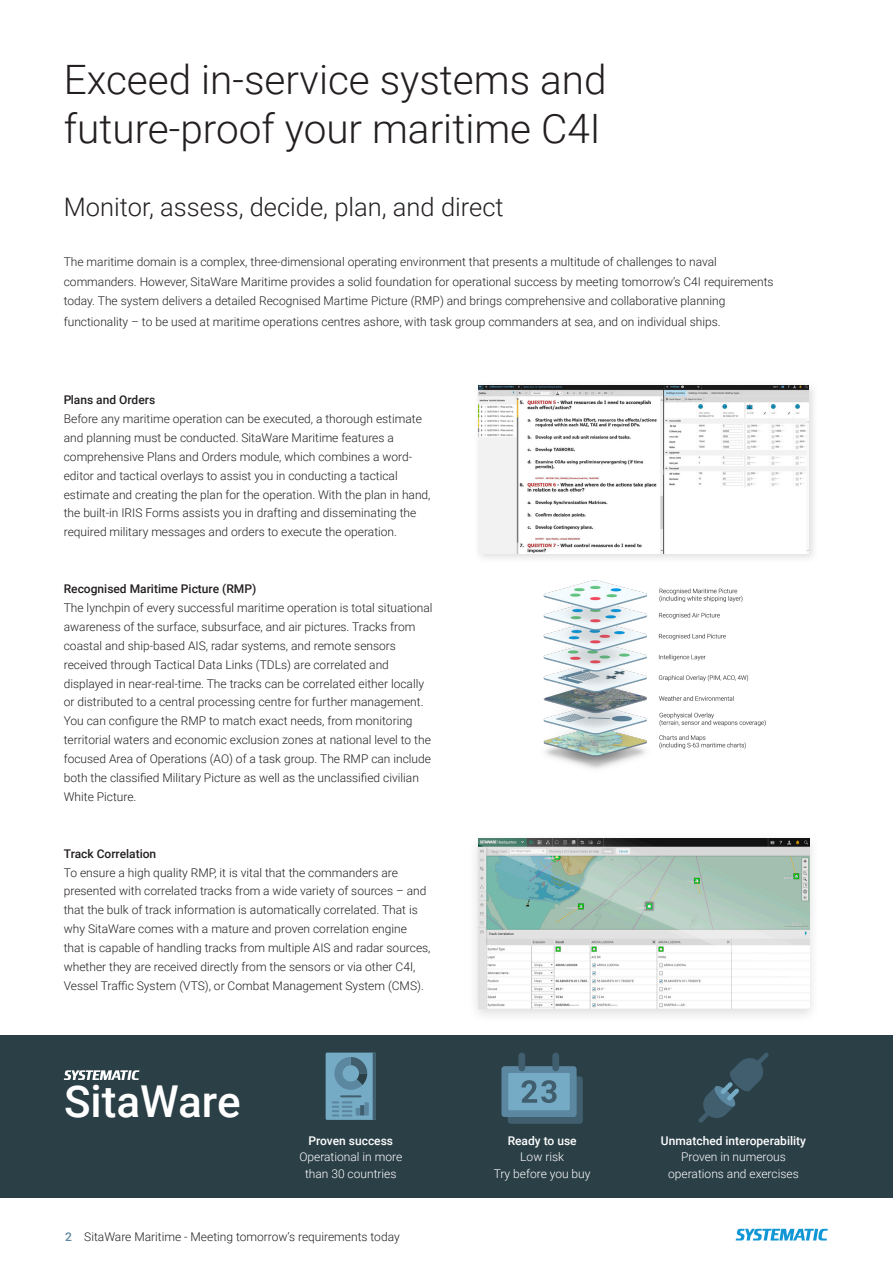
<style>
.page{position:relative;width:893px;height:1263px;background:#fff}
.page>*{position:absolute;margin:0;border:0;box-sizing:border-box;transform-origin:0 0}
.Overskrift{font:500 43.95px "Roboto";color:#fff}
.Overskrift-2{font:300 40.5px/48.6px "Roboto";color:#231f20}
.Overskrift-3{font:300 25.5px "Roboto";color:#231f20}
.Brød{font:300 12px/18.9px "Roboto";color:#231f20}
.Overskrift-4{font:300 12px/19.5px "Roboto";color:#231f20}
.CEntreret_brød{font:300 12px/16.8px "Roboto";color:#fff;text-align:center}
.Mellemrubrik{font:500 12px "Roboto";color:#231f20}
.center_mellemrubrik{font:500 12px "Roboto";color:#fff}
.s1{font-weight:500;color:#5d87a1}
</style>
<div class="page">
<svg style="left:736px;top:1229px;width:92px;height:11px"></svg>
<div style="left:468px;top:832px;width:352px;height:191px;background:#231f20;opacity:.15"></div>
<img style="left:479px;top:839px;width:331px;height:170px">
<div style="left:473px;top:380px;width:347px;height:184px;background:#231f20;opacity:.15"></div>
<img style="left:478px;top:385px;width:331px;height:168px">
<img style="left:543px;top:580px;width:223px;height:189px">
<div style="left:0;top:1035px;width:893px;height:163px;background:#2b3f47"></div>
<svg style="left:326px;top:1052px;width:50px;height:68px"></svg>
<div style="left:508px;top:1076px;width:75px;height:48px;background:#405e6e;border-radius:3px"></div>
<div style="left:501px;top:1066px;width:76px;height:51px;background:#5c87a1;border-radius:3px"></div>
<div style="left:518px;top:1052px;width:7px;height:19px;background:#405e6e;border-radius:3px"></div>
<div style="left:552px;top:1052px;width:7px;height:19px;background:#405e6e;border-radius:3px"></div>
<div style="left:508px;top:1073px;width:62px;height:37px;background:#75abc4;border-radius:2px"></div>
<svg style="left:521px;top:1080px;width:36px;height:23px"></svg>
<svg style="left:698px;top:1052px;width:71px;height:71px"></svg>
<svg style="left:64px;top:1070px;width:75px;height:10px"></svg>
<p class="Overskrift-2" style="left:64px;top:54px;width:544px">Exceed in-service systems and future-proof your maritime C4I</p>
<p class="Overskrift-3" style="left:64px;top:189px;width:441px">Monitor, assess, decide, plan, and direct</p>
<p class="Overskrift-4" style="left:64px;top:252px;width:711px">The maritime domain is a complex, three-dimensional operating environment that presents a multitude of challenges to naval commanders. However, SitaWare Maritime provides a solid foundation for operational success by meeting tomorrow’s C4I requirements today. The system delivers a detailed Recognised Martime Picture (RMP) and brings comprehensive and collaborative planning</p>
<p class="Overskrift-4" style="left:64px;top:312px;width:658px">functionality – to be used at maritime operations centres ashore, with task group commanders at sea, and on individual ships.</p>
<p class="Mellemrubrik" style="left:64px;top:391px;width:93px">Plans and Orders</p>
<p class="Brød" style="left:64px;top:409px;width:368px">Before any maritime operation can be executed, a thorough estimate and planning must be conducted. SitaWare Maritime features a comprehensive Plans and Orders module, which combines a word&shy;editor and tactical overlays to assist you in conducting a tactical estimate and creating the plan for the operation. With the plan in hand, the built-in IRIS Forms assists you in drafting and disseminating the required military messages and orders to execute the operation.</p>
<p class="Mellemrubrik" style="left:64px;top:580px;width:194px">Recognised Maritime Picture (RMP)</p>
<p class="Brød" style="left:64px;top:598px;width:370px">The lynchpin of every successful maritime operation is total situational awareness of the surface, subsurface, and air pictures. Tracks from coastal and ship-based AIS, radar systems, and remote sensors received through Tactical Data Links (TDLs) are correlated and displayed in near-real-time. The tracks can be correlated either locally or distributed to a central processing centre for further management.<br>You can configure the RMP to match exact needs, from monitoring territorial waters and economic exclusion zones at national level to the focused Area of Operations (AO) of a task group. The RMP can include both the classified Military Picture as well as the unclassified civilian White Picture.</p>
<p class="Mellemrubrik" style="left:64px;top:845px;width:94px">Track Correlation</p>
<p class="Brød" style="left:64px;top:862px;width:368px">To ensure a high quality RMP, it is vital that the commanders are presented with correlated tracks from a wide variety of sources – and that the bulk of track information is automatically correlated. That is why SitaWare comes with a mature and proven correlation engine that is capable of handling tracks from multiple AIS and radar sources, whether they are received directly from the sensors or via other C4I, Vessel Traffic System (VTS), or Combat Management System (CMS).</p>
<p class="Overskrift" style="left:64px;top:1070px;width:178px">SitaWare</p>
<p class="center_mellemrubrik" style="left:308px;top:1132px;width:86px">Proven success</p>
<p class="CEntreret_brød" style="left:299px;top:1148px;width:104px">Operational in more than 30 countries</p>
<p class="Brød" style="left:65px;top:1226px;width:336px"><span class="s1">2</span> SitaWare Maritime - Meeting tomorrow’s requirements today</p>
<p class="center_mellemrubrik" style="left:508px;top:1132px;width:70px">Ready to use</p>
<p class="CEntreret_brød" style="left:494px;top:1148px;width:98px">Low risk<br>Try before you buy</p>
<p class="center_mellemrubrik" style="left:661px;top:1132px;width:147px">Unmatched interoperability</p>
<p class="CEntreret_brød" style="left:668px;top:1148px;width:132px">Proven in numerous operations and exercises</p>
</div>
